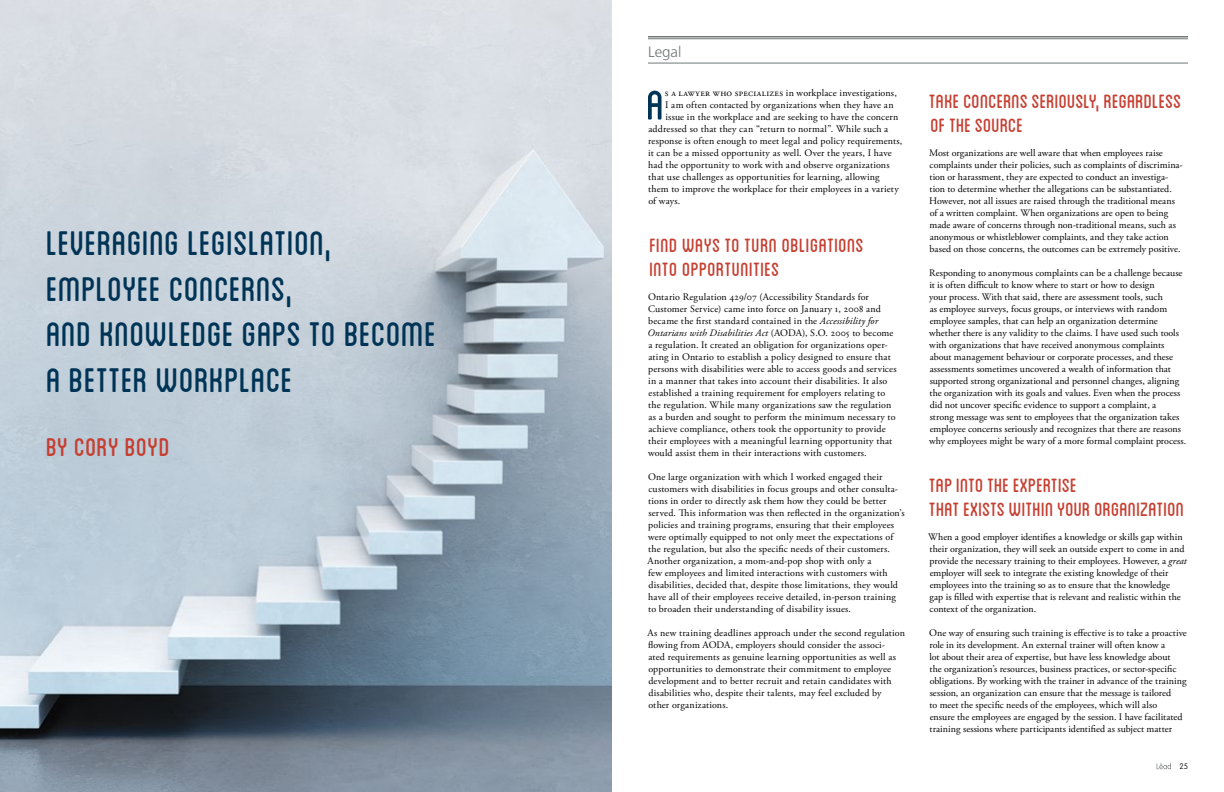
<style>
.page{position:relative;width:1224px;height:792px;background:#fff}
.page>*{position:absolute;margin:0;border:0;box-sizing:border-box;transform-origin:0 0}
.t1{font:58.5px "Blanch Caps";color:#003456}
.t2{font:48px/45.6px "Blanch Caps";letter-spacing:.005em;color:#003456}
.t3{font:36px "Blanch Caps";letter-spacing:.01em;color:#c63f31}
.t4{font:27px/24px "Blanch Caps";color:#c63f31}
.t5{font:300 15px "Frutiger LT Std";color:#717877}
.t6{font:10px/12px "Adobe Garamond Pro";letter-spacing:.005em;color:#000}
.t7{font:10px "Adobe Garamond Pro";letter-spacing:.03em;color:#000}
.t8{font:100 8px "VAG Rounded Std";color:#000}
.s1{font-size:6.8px}
.s2{font-style:italic}
</style>
<div class="page">
<img style="left:0;top:0;width:612px;height:792px">
<svg style="left:1157px;top:763px;width:14px;height:6px"></svg>
<hr style="left:648px;top:36px;width:540px;height:2px;background:#717877">
<hr style="left:648px;top:38px;width:540px;height:1px;background:#717877">
<hr style="left:648px;top:63px;width:540px;height:1px;background:#717877">
<h2 class="t2" style="left:46px;top:219px;width:392px">Leveraging Legislation,<br>Employee Concerns,<br>and Knowledge Gaps to Become a Better Workplace</h2>
<h3 class="t3" style="left:46px;top:430px;width:126px">By Cory Boyd</h3>
<h3 class="t5" style="left:648px;top:43px;width:35px">Legal</h3>
<h1 class="t1" style="left:646px;top:79px;width:20px">A</h1>
<p class="t7" style="left:665px;top:86px;width:233px">s a lawyer who specializes in workplace investigations,</p>
<p class="t6" style="left:665px;top:99px;width:230px">I am often contacted by organizations when they have an</p>
<p class="t6" style="left:665px;top:111px;width:234px">issue in the workplace and are seeking to have the concern</p>
<p class="t6" style="left:648px;top:123px;width:242px">addressed so that they can “return to normal”. While such a</p>
<p class="t6" style="left:648px;top:135px;width:256px">response is often enough to meet legal and policy requirements,</p>
<p class="t6" style="left:648px;top:147px;width:245px">it can be a missed opportunity as well. Over the years, I have</p>
<p class="t6" style="left:648px;top:159px;width:243px">had the opportunity to work with and observe organizations</p>
<p class="t6" style="left:648px;top:171px;width:233px">that use challenges as opportunities for learning, allowing</p>
<p class="t6" style="left:648px;top:183px;width:252px">them to improve the workplace for their employees in a variety</p>
<p class="t6" style="left:648px;top:195px;width:33px">of ways.</p>
<h3 class="t4" style="left:649px;top:232px;width:216px">Find Ways to Turn Obligations into Opportunities</h3>
<p class="t6" style="left:647px;top:291px;width:251px">Ontario Regulation 429/07 (Accessibility Standards for Customer Service) came into force on January <span class="s1">1</span>, 2008 and became the first standard contained in the <span class="s2">Accessibility for Ontarians with Disabilities Act</span> (AODA), S.O. 2005 to become a regulation. It created an obligation for organizations oper&shy;ating in Ontario to establish a policy designed to ensure that persons with disabilities were able to access goods and services in a manner that takes into account their disabilities. It also established a training requirement for employers relating to the regulation. While many organizations saw the regulation as a burden and sought to perform the minimum necessary to achieve compliance, others took the opportunity to provide their employees with a meaningful learning opportunity that would assist them in their interactions with customers.</p>
<p class="t6" style="left:648px;top:471px;width:259px">One large organization with which I worked engaged their customers with disabilities in focus groups and other consulta&shy;tions in order to directly ask them how they could be better served. This information was then reflected in the organization’s policies and training programs, ensuring that their employees were optimally equipped to not only meet the expectations of the regulation, but also the specific needs of their customers.<br>Another organization, a mom-and-pop shop with only a<br>few employees and limited interactions with customers with disabilities, decided that, despite those limitations, they would have all of their employees receive detailed, in-person training to broaden their understanding of disability issues.</p>
<p class="t6" style="left:648px;top:627px;width:259px">As new training deadlines approach under the second regulation flowing from AODA, employers should consider the associ-<br>ated requirements as genuine learning opportunities as well as opportunities to demonstrate their commitment to employee development and to better recruit and retain candidates with disabilities who, despite their talents, may feel excluded by<br>other organizations.</p>
<h3 class="t4" style="left:929px;top:88px;width:254px">Take Concerns Seriously, Regardless of the Source</h3>
<p class="t6" style="left:929px;top:147px;width:255px">Most organizations are well aware that when employees raise complaints under their policies, such as complaints of discrimina&shy;tion or harassment, they are expected to conduct an investiga&shy;tion to determine whether the allegations can be substantiated.<br>However, not all issues are raised through the traditional means of a written complaint. When organizations are open to being made aware of concerns through non-traditional means, such as anonymous or whistleblower complaints, and they take action based on those concerns, the outcomes can be extremely positive.</p>
<p class="t6" style="left:929px;top:267px;width:259px">Responding to anonymous complaints can be a challenge because it is often difficult to know where to start or how to design<br>your process. With that said, there are assessment tools, such<br>as employee surveys, focus groups, or interviews with random employee samples, that can help an organization determine whether there is any validity to the claims. I have used such tools with organizations that have received anonymous complaints about management behaviour or corporate processes, and these assessments sometimes uncovered a wealth of information that supported strong organizational and personnel changes, aligning the organization with its goals and values. Even when the process did not uncover specific evidence to support a complaint, a<br>strong message was sent to employees that the organization takes employee concerns seriously and recognizes that there are reasons why employees might be wary of a more formal complaint process.</p>
<h3 class="t4" style="left:929px;top:472px;width:257px">Tap Into the Expertise<br>That Exists Within Your Organization</h3>
<p class="t6" style="left:928px;top:531px;width:260px">When a good employer identifies a knowledge or skills gap within their organization, they will seek an outside expert to come in and provide the necessary training to their employees. However, a <span class="s2">great </span>employer will seek to integrate the existing knowledge of their employees into the training so as to ensure that the knowledge<br>gap is filled with expertise that is relevant and realistic within the context of the organization.</p>
<p class="t6" style="left:929px;top:627px;width:259px">One way of ensuring such training is effective is to take a proactive role in its development. An external trainer will often know a<br>lot about their area of expertise, but have less knowledge about<br>the organization’s resources, business practices, or sector-specific obligations. By working with the trainer in advance of the training session, an organization can ensure that the message is tailored<br>to meet the specific needs of the employees, which will also<br>ensure the employees are engaged by the session. I have facilitated training sessions where participants identified as subject matter</p>
<p class="t8" style="left:1179px;top:762px;width:10px">25</p>
</div>
